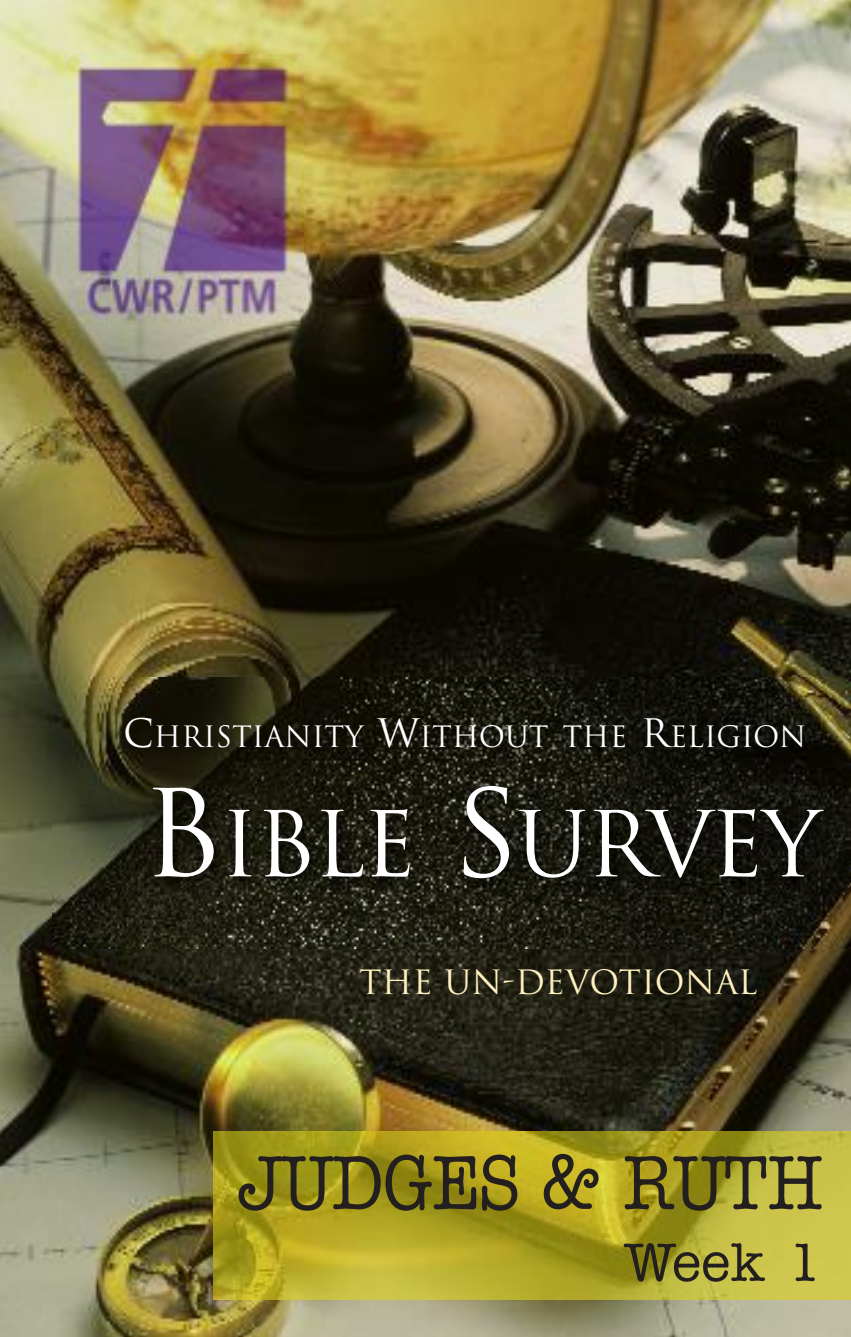
<style>
.page{position:relative;width:851px;height:1337px;background:#fff}
.page>*{position:absolute;margin:0;border:0;box-sizing:border-box;transform-origin:0 0}
.t1{font:88.2px "Trajan";letter-spacing:-.035em;color:#fff}
.t2{font:500 76.5px "American Typewriter";color:#241f1f;scale:.9 1}
.t3{font:500 54px "American Typewriter";color:#241f1f}
.t4{font:32.62px "Trajan";color:#fff0bf}
.t5{font:28.8px "Trajan";color:#fff}
.s1{font-size:38.25px}
.s2{font-size:117.67px}
</style>
<div class="page">
<img style="left:0;top:0;width:850px;height:1336px">
<img style="left:52px;top:678px;width:798px;height:270px">
<img style="left:66px;top:54px;width:237px;height:268px">
<img style="left:214px;top:1131px;width:636px;height:168px">
<p class="t5" style="left:123px;top:720px;width:684px"><span class="s1">C</span>HRISTIANITY <span class="s1">W</span>ITHOUT THE <span class="s1">R</span>ELIGION</p>
<h1 class="t1" style="left:142px;top:794px;width:679px"><span class="s2">B</span>IBLE <span class="s2">S</span>URVEY</h1>
<p class="t4" style="left:359px;top:964px;width:400px">THE UN-DEVOTIONAL</p>
<h2 class="t2" style="left:240px;top:1156px;width:649px">JUDGES &amp; RUTH</h2>
<h3 class="t3" style="left:624px;top:1243px;width:200px">Week 1</h3>
</div>
